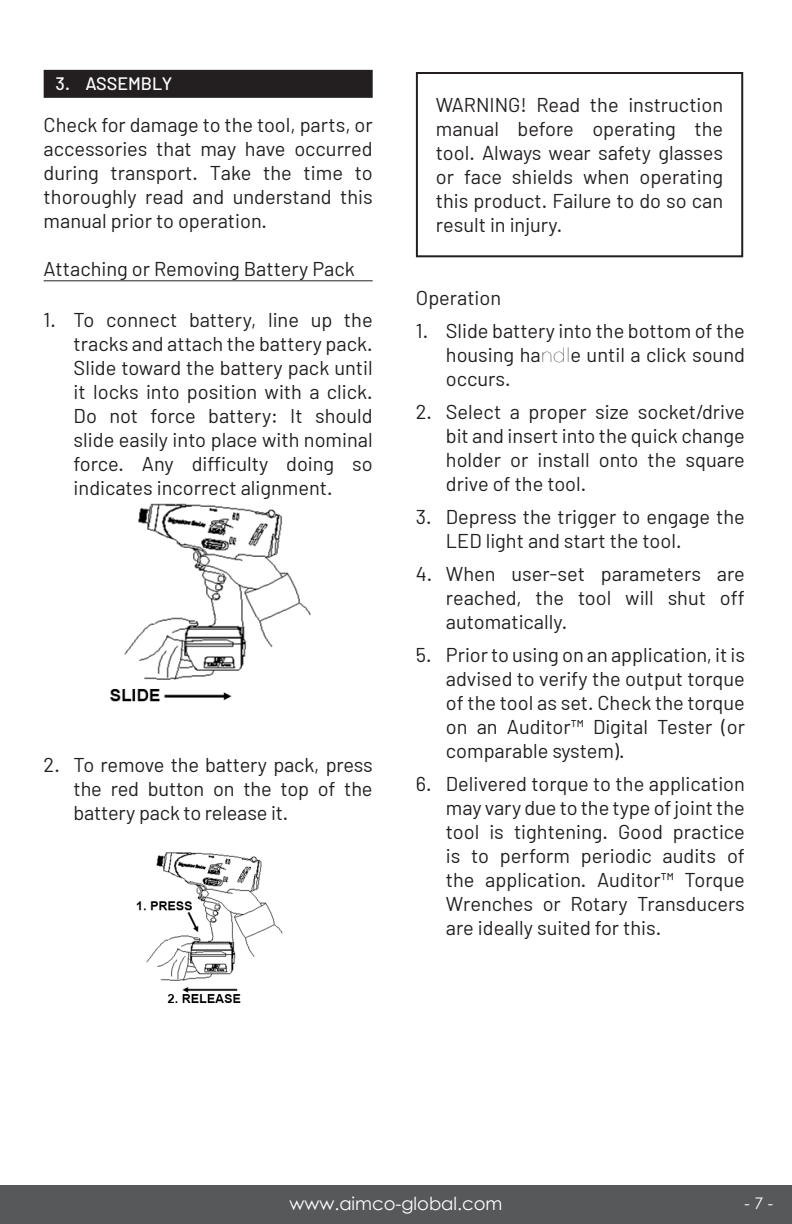
<style>
.page{position:relative;width:792px;height:1224px;background:#fff}
.page>*{position:absolute;margin:0;border:0;box-sizing:border-box;transform-origin:0 0}
.Number_List_No_Bold{font:20px/24px "Barlow";color:#231f20;text-align:justify}
.Normal_Text_Justified{font:20px/24px "Barlow";color:#231f20;text-align:justify}
.Header_3_-_Underline{font:20px "Barlow";color:#231f20}
.t1{font:18px "Century Gothic";color:#fff}
.Header_1_-_Black{font:500 18px "Barlow";color:#fff}
.t2{font:16px "Century Gothic";color:#fff}
.s1{font-family:"Gotham";font-weight:100}
</style>
<div class="page">
<div style="left:0;top:1185px;width:792px;height:39px;background:#57585a"></div>
<div style="left:44px;top:70px;width:329px;height:28px;background:#231f20"></div>
<hr style="left:44px;top:280px;width:329px;height:1px;background:#231f20">
<img style="left:110px;top:503px;width:201px;height:199px">
<img style="left:136px;top:852px;width:147px;height:151px">
<div style="left:416px;top:72px;width:327px;height:185px;border:2px solid #231f20"></div>
<p class="Header_1_-_Black" style="left:56px;top:72px;width:118px">3. ASSEMBLY</p>
<p class="Normal_Text_Justified" style="left:44px;top:112px;width:331px">Check for damage to the tool, parts, or accessories that may have occurred during transport. Take the time to thoroughly read and understand this manual prior to operation.</p>
<p class="Header_3_-_Underline" style="left:44px;top:256px;width:313px">Attaching or Removing Battery Pack</p>
<p class="Number_List_No_Bold" style="left:74px;top:307px;width:301px;text-indent:-30px">1. To connect battery, line up the tracks and attach the battery pack.<br>Slide toward the battery pack until it locks into position with a click.<br>Do not force battery: It should slide easily into place with nominal force. Any difficulty doing so indicates incorrect alignment.</p>
<p class="Number_List_No_Bold" style="left:74px;top:753px;width:301px;text-indent:-30px">2. To remove the battery pack, press the red button on the top of the battery pack to release it.</p>
<p class="Normal_Text_Justified" style="left:436px;top:92px;width:289px">WARNING! Read the instruction manual before operating the tool. Always wear safety glasses or face shields when operating this product. Failure to do so can result in injury.</p>
<p class="Normal_Text_Justified" style="left:416px;top:286px;width:87px">Operation</p>
<p class="Number_List_No_Bold" style="left:446px;top:319px;width:301px;text-indent:-30px">1. Slide battery into the bottom of the housing ha<span class="s1">ndl</span>e until a click sound occurs.</p>
<p class="Number_List_No_Bold" style="left:446px;top:400px;width:301px;text-indent:-30px">2. Select a proper size socket/drive bit and insert into the quick change holder or install onto the square drive of the tool.</p>
<p class="Number_List_No_Bold" style="left:446px;top:505px;width:300px;text-indent:-30px">3. Depress the trigger to engage the<br>LED light and start the tool.</p>
<p class="Number_List_No_Bold" style="left:446px;top:562px;width:301px;text-indent:-30px">4. When user-set parameters are reached, the tool will shut off automatically.</p>
<p class="Number_List_No_Bold" style="left:446px;top:643px;width:301px;text-indent:-30px">5. Prior to using on an application, it is advised to verify the output torque of the tool as set. Check the torque on an Auditor™ Digital Tester (or comparable system).</p>
<p class="Number_List_No_Bold" style="left:446px;top:772px;width:301px;text-indent:-30px">6. Delivered torque to the application may vary due to the type ofjointthe tool is tightening. Good practice is to perform periodic audits of the application. Auditor™ Torque Wrenches or Rotary Transducers are ideally suited for this.</p>
<p class="t1" style="left:289px;top:1191px;width:215px">www.aimco-global.com</p>
<p class="t2" style="left:745px;top:1192px;width:30px">- 7 -<sup>7</sup></p>
</div>
